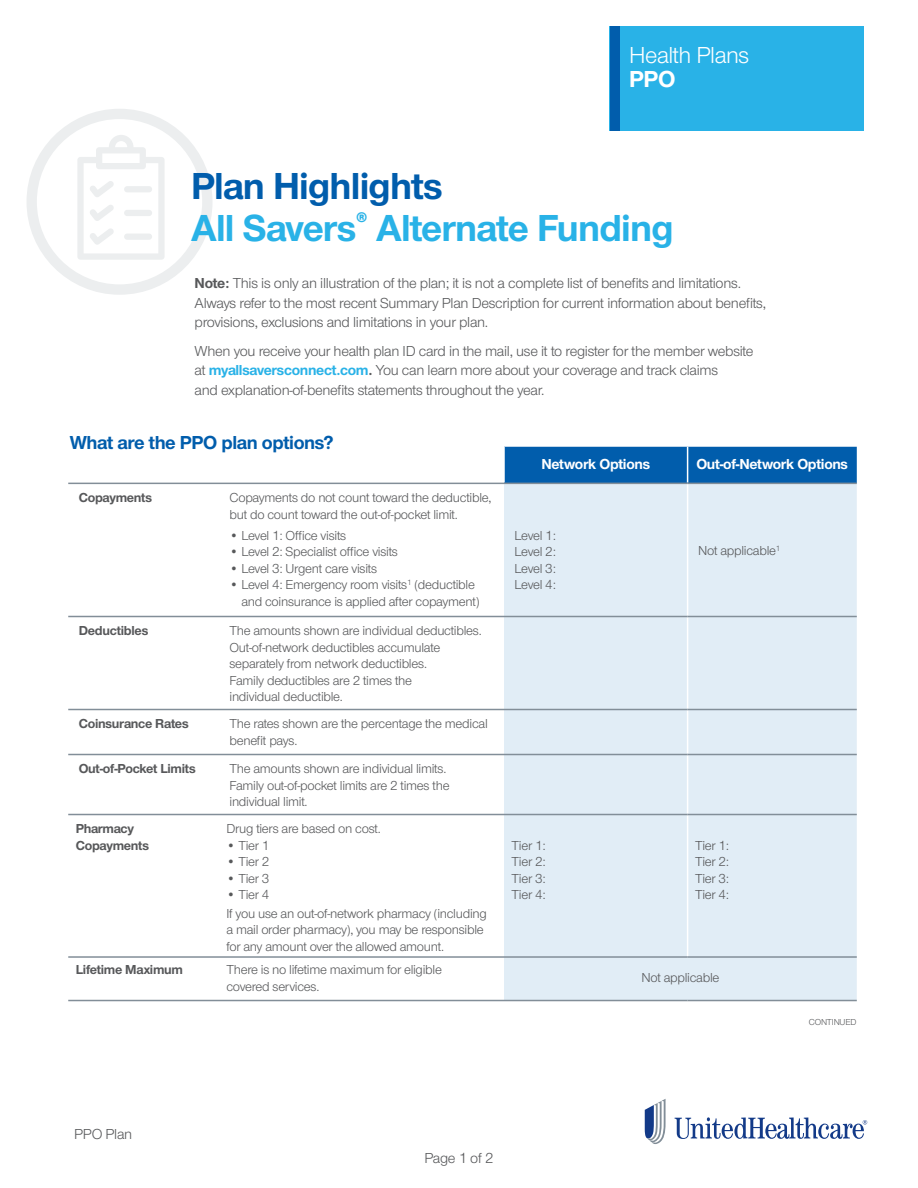
<style>
.page{position:relative;width:918px;height:1188px;background:#fff}
.page>*{position:absolute;margin:0;border:0;box-sizing:border-box;transform-origin:0 0}
.t1{font:700 39px/42px "UHC Sans";letter-spacing:-.02em;color:#29b2e7}
.t2{font:24px "UHC Sans";letter-spacing:-.02em;color:#fff}
.t3{font:700 24px "UHC Sans";color:#fff}
.t4{font:700 19.5px "UHC Sans";letter-spacing:-.02em;color:#015dac}
.t5{font:15px/19.5px "UHC Sans";letter-spacing:-.02em;color:#57585a}
.t6{font:700 15px "UHC Sans";letter-spacing:-.02em;color:#fff}
.t7{font:13.5px/16.5px "UHC Sans";letter-spacing:-.02em;color:#57585a}
.t8{font:700 13.5px/16.5px "UHC Sans";letter-spacing:-.02em;color:#57585a}
.t9{font:9px "UHC Sans";letter-spacing:-.02em;color:#57585a}
.s1{color:#015dac}
.s2{font-weight:700}
.s3{font-weight:700;color:#29b2e7}
</style>
<div class="page">
<svg style="left:675px;top:1117px;width:192px;height:22px"></svg>
<svg style="left:645px;top:1099px;width:21px;height:45px"></svg>
<div style="left:27px;top:109px;width:186px;height:186px;border:10px solid #eceeef;border-radius:50%"></div>
<svg style="left:77px;top:135px;width:88px;height:125px"></svg>
<div style="left:124px;top:234px;width:28px;height:6px;background:#eceeef;border-radius:3px"></div>
<div style="left:505px;top:447px;width:352px;height:36px;background:#015dac"></div>
<div style="left:504px;top:484px;width:353px;height:516px;background:#e1edf6"></div>
<hr style="left:68px;top:616px;width:151px;height:1px;background:#828e98">
<hr style="left:219px;top:616px;width:285px;height:1px;background:#828e98">
<hr style="left:68px;top:709px;width:151px;height:1px;background:#828e98">
<hr style="left:219px;top:709px;width:285px;height:1px;background:#828e98">
<hr style="left:68px;top:754px;width:151px;height:1px;background:#828e98">
<hr style="left:219px;top:754px;width:285px;height:1px;background:#828e98">
<hr style="left:68px;top:814px;width:151px;height:1px;background:#828e98">
<hr style="left:219px;top:814px;width:285px;height:1px;background:#828e98">
<hr style="left:687px;top:447px;width:1px;height:36px;background:#fff">
<hr style="left:687px;top:484px;width:1px;height:132px;background:#fff">
<hr style="left:687px;top:617px;width:1px;height:92px;background:#fff">
<hr style="left:687px;top:710px;width:1px;height:44px;background:#fff">
<hr style="left:687px;top:755px;width:1px;height:59px;background:#fff">
<hr style="left:687px;top:815px;width:1px;height:141px;background:#fff">
<hr style="left:68px;top:483px;width:151px;height:1px;background:#828e98">
<hr style="left:219px;top:483px;width:285px;height:1px;background:#828e98">
<hr style="left:504px;top:483px;width:184px;height:1px;background:#828e98">
<hr style="left:688px;top:483px;width:169px;height:1px;background:#828e98">
<hr style="left:68px;top:956px;width:151px;height:2px;background:#828e98">
<hr style="left:219px;top:956px;width:285px;height:2px;background:#828e98">
<hr style="left:504px;top:956px;width:184px;height:2px;background:#828e98">
<hr style="left:688px;top:956px;width:169px;height:2px;background:#828e98">
<hr style="left:68px;top:1000px;width:151px;height:1px;background:#828e98">
<hr style="left:219px;top:1000px;width:285px;height:1px;background:#828e98">
<hr style="left:504px;top:1000px;width:184px;height:1px;background:#828e98">
<hr style="left:688px;top:1000px;width:169px;height:1px;background:#828e98">
<hr style="left:504px;top:616px;width:184px;height:1px;background:#828e98">
<hr style="left:688px;top:616px;width:169px;height:1px;background:#828e98">
<hr style="left:504px;top:709px;width:184px;height:1px;background:#828e98">
<hr style="left:688px;top:709px;width:169px;height:1px;background:#828e98">
<hr style="left:504px;top:754px;width:184px;height:1px;background:#828e98">
<hr style="left:688px;top:754px;width:169px;height:1px;background:#828e98">
<hr style="left:504px;top:814px;width:184px;height:1px;background:#828e98">
<hr style="left:688px;top:814px;width:169px;height:1px;background:#828e98">
<div style="left:610px;top:27px;width:254px;height:104px;background:#29b2e7"></div>
<div style="left:610px;top:27px;width:10px;height:104px;background:#015dac"></div>
<h2 class="t2" style="left:629px;top:39px;width:122px">Health Plans</h2>
<h2 class="t3" style="left:629px;top:62px;width:48px">PPO</h2>
<h1 class="t1" style="left:191px;top:164px;width:484px"><span class="s1">Plan Highlights<br></span>All Savers<sup>®</sup> Alternate Funding</h1>
<p class="t5" style="left:195px;top:273px;width:573px"><span class="s2">Note:</span> This is only an illustration of the plan; it is not a complete list of benefits and limitations.<br>Always refer to the most recent Summary Plan Description for current information about benefits, provisions, exclusions and limitations in your plan.</p>
<p class="t5" style="left:195px;top:341px;width:560px">When you receive your health plan ID card in the mail, use it to register for the member website at <span class="s3">myallsaversconnect.com</span><span class="s2">.</span> You can learn more about your coverage and track claims<br>and explanation-of-benefits statements throughout the year.</p>
<h3 class="t4" style="left:70px;top:429px;width:265px">What are the PPO plan options?</h3>
<p class="t8" style="left:79px;top:489px;width:75px">Copayments</p>
<p class="t7" style="left:230px;top:489px;width:263px">Copayments do not count toward the deductible, but do count toward the out-of-pocket limit.</p>
<p class="t7" style="left:230px;top:526px;width:118px">• Level 1: Office visits</p>
<p class="t7" style="left:230px;top:543px;width:170px">• Level 2: Specialist office visits</p>
<p class="t7" style="left:230px;top:559px;width:149px">• Level 3: Urgent care visits</p>
<p class="t7" style="left:241px;top:576px;width:240px;text-indent:-12px">• Level 4: Emergency room visits<sup>1</sup> (deductible and coinsurance is applied after copayment)</p>
<p class="t8" style="left:79px;top:622px;width:71px">Deductibles</p>
<p class="t7" style="left:230px;top:622px;width:254px">The amounts shown are individual deductibles.<br>Out-of-network deductibles accumulate separately from network deductibles.<br>Family deductibles are 2 times the<br>individual deductible.</p>
<p class="t8" style="left:79px;top:715px;width:111px">Coinsurance Rates</p>
<p class="t7" style="left:230px;top:715px;width:260px">The rates shown are the percentage the medical benefit pays.</p>
<p class="t8" style="left:79px;top:760px;width:119px">Out-of-Pocket Limits</p>
<p class="t7" style="left:230px;top:760px;width:222px">The amounts shown are individual limits.<br>Family out-of-pocket limits are 2 times the individual limit.</p>
<p class="t8" style="left:76px;top:820px;width:75px">Pharmacy<br>Copayments</p>
<p class="t7" style="left:227px;top:820px;width:156px">Drug tiers are based on cost.</p>
<p class="t7" style="left:227px;top:837px;width:44px">• Tier 1</p>
<p class="t7" style="left:227px;top:853px;width:44px">• Tier 2</p>
<p class="t7" style="left:227px;top:870px;width:44px">• Tier 3</p>
<p class="t7" style="left:227px;top:885px;width:262px;line-height:18.8px">• Tier 4<br>If you use an out-of-network pharmacy (including</p>
<p class="t7" style="left:227px;top:921px;width:259px">a mail order pharmacy), you may be responsible for any amount over the allowed amount.</p>
<p class="t6" style="left:541px;top:454px;width:110px">Network Options</p>
<p class="t6" style="left:696px;top:454px;width:153px">Out-of-Network Options</p>
<p class="t7" style="left:514px;top:526px;width:43px;text-align:justify">Level 1:<br>Level 2:<br>Level 3:<br>Level 4:</p>
<p class="t7" style="left:698px;top:542px;width:84px">Not applicable<sup>1</sup></p>
<p class="t7" style="left:512px;top:837px;width:36px;text-align:justify">Tier 1:<br>Tier 2:<br>Tier 3:<br>Tier 4:</p>
<p class="t7" style="left:695px;top:837px;width:36px;text-align:justify">Tier 1:<br>Tier 2:<br>Tier 3:<br>Tier 4:</p>
<p class="t8" style="left:76px;top:961px;width:109px">Lifetime Maximum</p>
<p class="t7" style="left:227px;top:961px;width:217px">There is no lifetime maximum for eligible covered services.</p>
<p class="t7" style="left:641px;top:969px;width:80px">Not applicable</p>
<p class="t5" style="left:74px;top:1124px;width:60px">PPO Plan</p>
<p class="t5" style="left:424px;top:1148px;width:71px">Page 1 of 2</p>
<p class="t9" style="left:809px;top:1016px;width:49px">CONTINUED</p>
</div>
